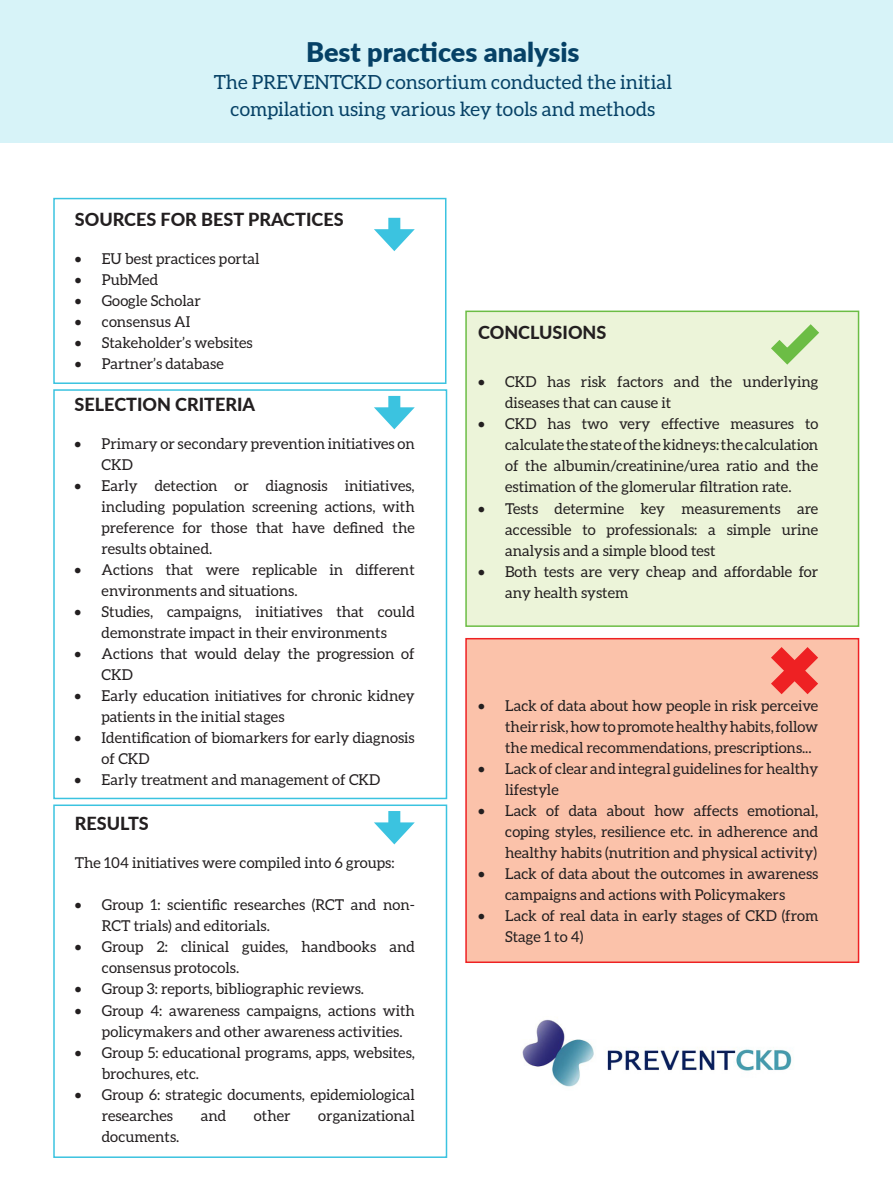
<style>
.page{position:relative;width:893px;height:1187px;background:#fff}
.page>*{position:absolute;margin:0;border:0;box-sizing:border-box;transform-origin:0 0}
.t1{font:900 27px "Lato";color:#064166}
.t2{font:19.5px/27px "Aleo";color:#064166;text-align:center}
.t3{font:800 18px "Lato";color:#231f20}
.t4{font:15px/21px "Aleo";color:#231f20}
</style>
<div class="page">
<div style="left:53px;top:198px;width:393px;height:186px;border:2px solid #3bc3e0"></div>
<div style="left:53px;top:389px;width:394px;height:410px;border:2px solid #3bc3e0"></div>
<div style="left:465px;top:310px;width:394px;height:317px;background:#ecf4d9;border:2px solid #6cbd45"></div>
<div style="left:465px;top:638px;width:394px;height:324px;background:#fbc2aa;border:2px solid #ee2123"></div>
<div style="left:53px;top:804px;width:394px;height:353px;border:2px solid #3bc3e0"></div>
<div style="left:388px;top:396px;width:12px;height:20px;background:#3bc3e0"></div>
<svg style="left:374px;top:407px;width:41px;height:22px"></svg>
<div style="left:388px;top:811px;width:12px;height:20px;background:#3bc3e0"></div>
<svg style="left:374px;top:822px;width:41px;height:22px"></svg>
<div style="left:388px;top:218px;width:12px;height:20px;background:#3bc3e0"></div>
<svg style="left:374px;top:229px;width:41px;height:22px"></svg>
<svg style="left:755px;top:638px;width:79px;height:57px"></svg>
<svg style="left:758px;top:311px;width:74px;height:54px"></svg>
<img style="left:522px;top:1019px;width:270px;height:68px">
<div style="left:0;top:0;width:893px;height:142px;background:#d7f3f8"></div>
<h1 class="t1" style="left:306px;top:36px;width:275px">Best practices analysis</h1>
<h2 class="t2" style="left:214px;top:69px;width:460px">The PREVENTCKD consortium conducted the initial compilation using various key tools and methods</h2>
<p class="t3" style="left:75px;top:208px;width:270px">SOURCES FOR BEST PRACTICES</p>
<p class="t4" style="left:75px;top:248px;width:186px">• EU best practices portal</p>
<p class="t4" style="left:75px;top:269px;width:85px">• PubMed</p>
<p class="t4" style="left:75px;top:290px;width:128px">• Google Scholar</p>
<p class="t4" style="left:75px;top:311px;width:117px">• consensus AI</p>
<p class="t4" style="left:75px;top:332px;width:179px">• Stakeholder’s websites</p>
<p class="t4" style="left:75px;top:353px;width:151px">• Partner’s database</p>
<p class="t3" style="left:75px;top:393px;width:182px">SELECTION CRITERIA</p>
<p class="t4" style="left:102px;top:433px;width:315px;text-indent:-27px">• Primary or secondary prevention initiatives on<br>CKD</p>
<p class="t4" style="left:102px;top:475px;width:315px;text-align:justify;text-indent:-27px">• Early detection or diagnosis initiatives, including population screening actions, with preference for those that have defined the results obtained.</p>
<p class="t4" style="left:102px;top:559px;width:315px;text-indent:-27px">• Actions that were replicable in different environments and situations.</p>
<p class="t4" style="left:75px;top:601px;width:342px;text-align:center">• Studies, campaigns, initiatives that could demonstrate impact in their environments</p>
<p class="t4" style="left:102px;top:643px;width:315px;text-indent:-27px">• Actions that would delay the progression of<br>CKD</p>
<p class="t4" style="left:102px;top:685px;width:315px;text-indent:-27px">• Early education initiatives for chronic kidney patients in the initial stages</p>
<p class="t4" style="left:102px;top:727px;width:315px;text-indent:-27px">• Identification of biomarkers for early diagnosis of CKD</p>
<p class="t4" style="left:75px;top:769px;width:307px">• Early treatment and management of CKD</p>
<p class="t3" style="left:75px;top:812px;width:75px">RESULTS</p>
<p class="t4" style="left:75px;top:852px;width:321px">The 104 initiatives were compiled into 6 groups:</p>
<p class="t4" style="left:102px;top:894px;width:315px;text-indent:-27px">• Group 1: scientific researches (RCT and non-<br>RCT trials) and editorials.</p>
<p class="t4" style="left:102px;top:936px;width:315px;text-indent:-27px">• Group 2: clinical guides, handbooks and consensus protocols.</p>
<p class="t4" style="left:75px;top:978px;width:291px">• Group 3: reports, bibliographic reviews.</p>
<p class="t4" style="left:102px;top:999px;width:315px;text-indent:-27px">• Group 4: awareness campaigns, actions with policymakers and other awareness activities.</p>
<p class="t4" style="left:102px;top:1041px;width:315px;text-indent:-27px">• Group 5: educational programs, apps, websites, brochures, etc.</p>
<p class="t4" style="left:102px;top:1083px;width:315px;text-indent:-27px">• Group 6: strategic documents, epidemiological researches</p>
<p class="t4" style="left:201px;top:1104px;width:27px">and</p>
<p class="t4" style="left:254px;top:1104px;width:38px">other</p>
<p class="t4" style="left:318px;top:1104px;width:98px">organizational</p>
<p class="t4" style="left:102px;top:1125px;width:79px">documents.</p>
<p class="t3" style="left:478px;top:321px;width:130px">CONCLUSIONS</p>
<p class="t4" style="left:505px;top:371px;width:315px;text-indent:-27px">• CKD has risk factors and the underlying diseases that can cause it</p>
<p class="t4" style="left:505px;top:413px;width:315px;text-align:justify;text-indent:-27px">• CKD has two very effective measures to calculate the state of the kidneys: the calculation of the albumin/creatinine/urea ratio and the estimation of the glomerular filtration rate.</p>
<p class="t4" style="left:505px;top:497px;width:315px;text-align:justify;text-indent:-27px">• Tests determine key measurements are accessible to professionals: a simple urine analysis and a simple blood test</p>
<p class="t4" style="left:505px;top:560px;width:315px;text-indent:-27px">• Both tests are very cheap and affordable for any health system</p>
<p class="t4" style="left:505px;top:694px;width:315px;text-align:justify;text-indent:-27px">• Lack of data about how people in risk perceive their risk, how to promote healthy habits, follow the medical recommendations, prescriptions...</p>
<p class="t4" style="left:505px;top:757px;width:315px;text-indent:-27px">• Lack of clear and integral guidelines for healthy lifestyle</p>
<p class="t4" style="left:505px;top:799px;width:315px;text-align:justify;text-indent:-27px">• Lack of data about how affects emotional, coping styles, resilience etc. in adherence and healthy habits (nutrition and physical activity)</p>
<p class="t4" style="left:478px;top:862px;width:342px;text-align:center">• Lack of data about the outcomes in awareness campaigns and actions with Policymakers</p>
<p class="t4" style="left:505px;top:904px;width:315px;text-indent:-27px">• Lack of real data in early stages of CKD (from<br>Stage 1 to 4)</p>
</div>
